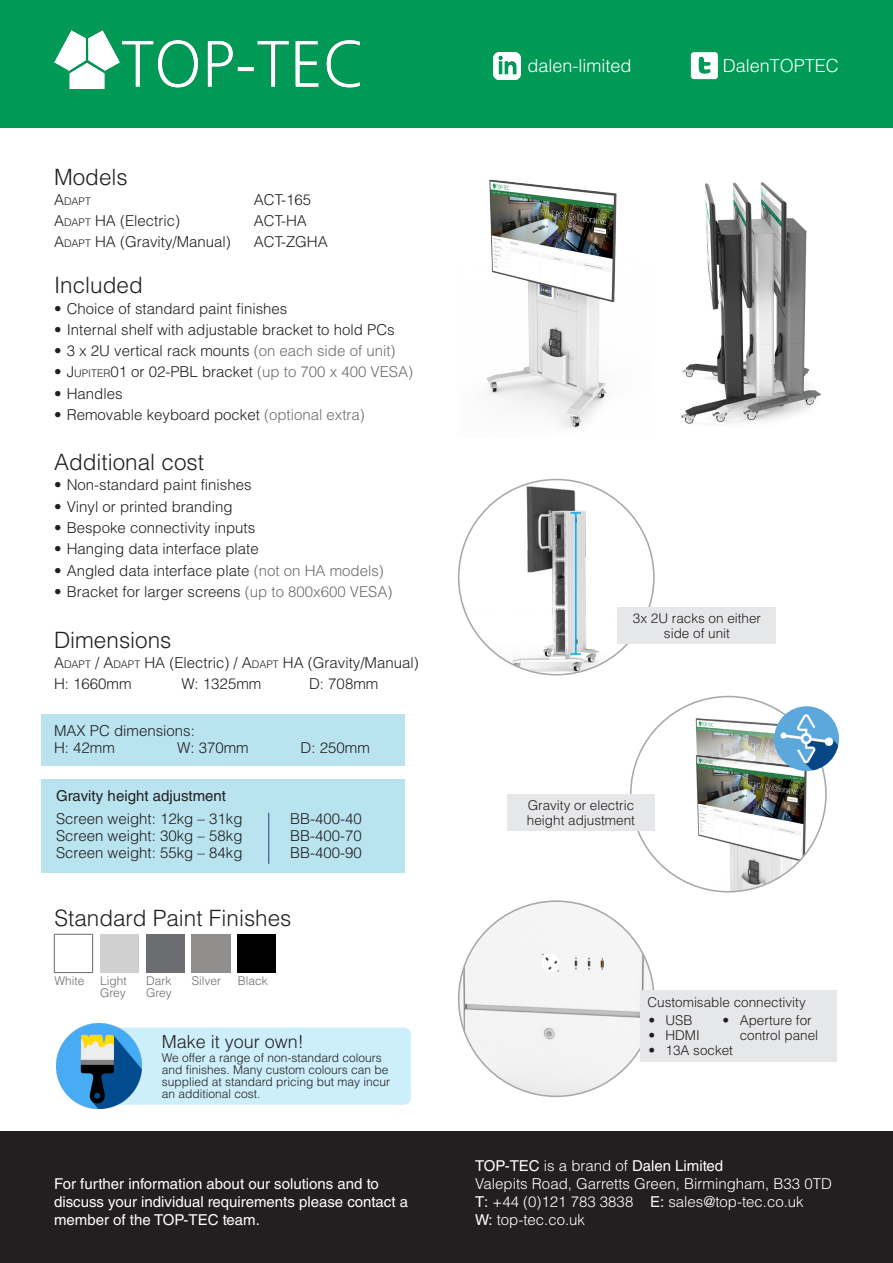
<style>
.page{position:relative;width:893px;height:1263px;background:#fff}
.page>*{position:absolute;margin:0;border:0;box-sizing:border-box;transform-origin:0 0}
.Main_SUBTITLE{font:300 22.5px "Helvetica LT Std";color:#231f20}
.t1{font:300 18px "Helvetica LT Std";color:#fff}
.Body_Style{font:300 18px "Helvetica LT Std";color:#231f20}
.Main_BODY{font:300 15px "Helvetica LT Std";color:#231f20}
.t2{font:15px/18px "Helvetica LT Std";color:#fff}
.t3{font:300 15px "Helvetica LT Std";color:#fff}
.t4{font:300 15px "Helvetica LT Std";color:#6c6d70}
.Main_BODY-2{font:15px "Helvetica LT Std";color:#231f20}
.FRONT_PAGE_BODY_TEXT{font:300 13.5px/15px "Helvetica LT Std";color:#231f20}
.t5{font:300 12px/12px "Helvetica LT Std";color:#231f20}
.t6{font:300 12px/12px "Helvetica LT Std";color:#6c6d70}
.Main_BODY-3{font:300 10.5px "Helvetica LT Std";color:#231f20}
.s1{font-size:15px}
.s2{font-style:inherit}
.s3{font-size:10.5px}
.s4{color:#6c6d70}
.s5{color:#231f20}
.s6{font-size:10.5px;color:#231f20}
.s7{font-weight:300}
.s8{font-weight:400}
</style>
<div class="page">
<div style="left:0;top:0;width:893px;height:128px;background:#009956"></div>
<div style="left:0;top:1131px;width:893px;height:132px;background:#231f20"></div>
<img style="left:54px;top:30px;width:305px;height:59px">
<img style="left:486px;top:179px;width:335px;height:249px">
<div style="left:100px;top:934px;width:38px;height:38px;background:#cfd0cf"></div>
<div style="left:146px;top:934px;width:38px;height:38px;background:#6c6d70"></div>
<div style="left:192px;top:934px;width:38px;height:38px;background:#908f8e"></div>
<div style="left:238px;top:934px;width:38px;height:38px;background:#000001"></div>
<hr style="left:54px;top:934px;width:39px;height:1px;background:#6c6d70">
<hr style="left:54px;top:934px;width:1px;height:38px;background:#6c6d70">
<hr style="left:92px;top:934px;width:1px;height:38px;background:#6c6d70">
<hr style="left:54px;top:972px;width:39px;height:1px;background:#6c6d70">
<div style="left:89px;top:1027px;width:322px;height:78px;background:#cdeffb;border-radius:7px"></div>
<img style="left:56px;top:1024px;width:85px;height:84px">
<img style="left:631px;top:706px;width:195px;height:186px">
<img style="left:774px;top:706px;width:65px;height:65px;border-radius:32px">
<img style="left:459px;top:481px;width:193px;height:192px">
<div style="left:618px;top:607px;width:158px;height:37px;background:#e6e7e9"></div>
<div style="left:507px;top:794px;width:148px;height:36px;background:#e6e7e9"></div>
<img style="left:459px;top:901px;width:195px;height:195px;border-radius:98px">
<div style="left:640px;top:991px;width:197px;height:71px;background:#e6e7e9"></div>
<div style="left:41px;top:714px;width:364px;height:51px;background:#b8e3ef"></div>
<hr style="left:575px;top:513px;width:2px;height:142px;background:#00aeef">
<svg style="left:571px;top:512px;width:10px;height:2px"></svg>
<svg style="left:571px;top:653px;width:10px;height:2px"></svg>
<div style="left:41px;top:780px;width:364px;height:93px;background:#b8e3ef"></div>
<svg style="left:268px;top:813px;width:1px;height:51px"></svg>
<svg style="left:691px;top:52px;width:27px;height:27px"></svg>
<img style="left:493px;top:52px;width:27px;height:27px">
<p class="Main_SUBTITLE" style="left:54px;top:162px;width:75px">Models</p>
<p class="Main_BODY-3" style="left:54px;top:194px;width:38px"><span class="s1">A</span>DAPT</p>
<p class="Main_BODY" style="left:254px;top:190px;width:59px">ACT-165</p>
<p class="Main_BODY" style="left:54px;top:211px;width:128px"><span class="s2">A</span><span class="s3">DAPT</span> <span class="s2">HA (</span>Electric)</p>
<p class="Main_BODY" style="left:254px;top:211px;width:55px">ACT-HA</p>
<p class="Main_BODY" style="left:54px;top:232px;width:178px"><span class="s2">A</span><span class="s3">DAPT</span> <span class="s2">HA (</span>Gravity/Manual)</p>
<p class="Main_BODY" style="left:254px;top:232px;width:75px">ACT-ZGHA</p>
<p class="Main_SUBTITLE" style="left:54px;top:271px;width:90px">Included</p>
<p class="Main_BODY" style="left:54px;top:299px;width:235px">• Choice of standard paint finishes</p>
<p class="Main_BODY" style="left:54px;top:320px;width:342px">• Internal shelf with adjustable bracket to hold PCs</p>
<p class="Main_BODY" style="left:54px;top:341px;width:343px">• 3 x 2U vertical rack mounts <span class="s4">(on each side of unit)</span></p>
<p class="t4" style="left:54px;top:363px;width:361px"><span class="s5">• J</span><span class="s6">UPITER</span><span class="s5">01</span> <span class="s5">or</span> <span class="s5">02-PBL</span> <span class="s5">bracket</span> (up to 700 x 400 VESA)</p>
<p class="Main_BODY" style="left:54px;top:384px;width:70px">• Handles</p>
<p class="Main_BODY" style="left:54px;top:405px;width:312px">• Removable keyboard pocket <span class="s4">(optional extra)</span></p>
<p class="Main_SUBTITLE" style="left:54px;top:448px;width:152px">Additional cost</p>
<p class="Main_BODY" style="left:54px;top:476px;width:199px">• Non-standard paint finishes</p>
<p class="Main_BODY" style="left:54px;top:497px;width:180px">• Vinyl or printed branding</p>
<p class="Main_BODY" style="left:54px;top:518px;width:203px">• Bespoke connectivity inputs</p>
<p class="Main_BODY" style="left:54px;top:540px;width:206px">• Hanging data interface plate</p>
<p class="Main_BODY" style="left:54px;top:561px;width:331px">• Angled data interface plate <span class="s4">(not on HA models)</span></p>
<p class="Main_BODY" style="left:54px;top:582px;width:340px">• Bracket for larger screens <span class="s4">(up to 800x600 VESA)</span></p>
<p class="Main_SUBTITLE" style="left:54px;top:626px;width:119px">Dimensions</p>
<p class="Main_BODY" style="left:54px;top:653px;width:366px">A<span class="s3">DAPT</span> <span class="s2">/ A</span><span class="s3">DAPT</span> <span class="s2">HA</span> (Electric) <span class="s2">/ A</span><span class="s3">DAPT</span> <span class="s2">HA</span> (Gravity/Manual)</p>
<p class="Main_BODY" style="left:54px;top:674px;width:79px">H: 1660mm</p>
<p class="Main_BODY" style="left:182px;top:674px;width:81px">W: 1325mm</p>
<p class="Main_BODY" style="left:309px;top:674px;width:71px">D: 708mm</p>
<p class="Main_BODY" style="left:54px;top:722px;width:142px">MAX PC dimensions:</p>
<p class="Main_BODY" style="left:54px;top:739px;width:62px">H: 42mm</p>
<p class="Main_BODY" style="left:177px;top:739px;width:73px">W: 370mm</p>
<p class="Main_BODY" style="left:301px;top:739px;width:71px">D: 250mm</p>
<p class="Main_BODY-2" style="left:56px;top:787px;width:171px">Gravity height adjustment</p>
<p class="Main_BODY" style="left:56px;top:809px;width:188px">Screen weight: 12kg – 31kg</p>
<p class="Main_BODY" style="left:290px;top:809px;width:73px">BB-400-40</p>
<p class="Main_BODY" style="left:56px;top:826px;width:188px">Screen weight: 30kg – 58kg</p>
<p class="Main_BODY" style="left:290px;top:826px;width:73px">BB-400-70</p>
<p class="Main_BODY" style="left:56px;top:843px;width:188px">Screen weight: 55kg – 84kg</p>
<p class="Main_BODY" style="left:290px;top:843px;width:73px">BB-400-90</p>
<p class="Main_SUBTITLE" style="left:54px;top:904px;width:239px">Standard Paint Finishes</p>
<p class="t6" style="left:54px;top:975px;width:32px">White</p>
<p class="t6" style="left:100px;top:975px;width:28px">Light<br>Grey</p>
<p class="t6" style="left:146px;top:975px;width:27px">Dark<br>Grey</p>
<p class="t6" style="left:192px;top:975px;width:31px">Silver</p>
<p class="t6" style="left:238px;top:975px;width:32px">Black</p>
<p class="Body_Style" style="left:162px;top:1030px;width:144px">Make it your own!</p>
<p class="t5" style="left:162px;top:1051px;width:230px">We offer a range of non-standard colours and finishes. Many custom colours can be supplied at standard pricing but may incur an additional cost.</p>
<p class="t2" style="left:54px;top:1174px;width:356px">For further information about our solutions and to discuss your individual requirements please contact a member of the TOP-TEC team.</p>
<p class="t1" style="left:527px;top:54px;width:106px">dalen-limited</p>
<p class="t1" style="left:723px;top:54px;width:118px">DalenTOPTEC</p>
<p class="FRONT_PAGE_BODY_TEXT" style="left:633px;top:610px;width:130px">3x 2U racks on either</p>
<p class="FRONT_PAGE_BODY_TEXT" style="left:664px;top:625px;width:68px">side of unit</p>
<p class="FRONT_PAGE_BODY_TEXT" style="left:528px;top:797px;width:108px">Gravity or electric</p>
<p class="FRONT_PAGE_BODY_TEXT" style="left:527px;top:812px;width:110px">height adjustment</p>
<p class="FRONT_PAGE_BODY_TEXT" style="left:647px;top:995px;width:160px">Customisable connectivity</p>
<p class="FRONT_PAGE_BODY_TEXT" style="left:648px;top:1013px;width:46px">• USB</p>
<p class="FRONT_PAGE_BODY_TEXT" style="left:648px;top:1028px;width:53px">• HDMI</p>
<p class="FRONT_PAGE_BODY_TEXT" style="left:648px;top:1043px;width:86px">• 13A socket</p>
<p class="FRONT_PAGE_BODY_TEXT" style="left:740px;top:1012px;width:80px;text-indent:-17px">• Aperture for control panel</p>
<p class="t2" style="left:475px;top:1156px;width:249px">TOP-TEC <span class="s7">is a brand of</span> Dalen Limited</p>
<p class="t3" style="left:475px;top:1174px;width:358px">Valepits Road, Garretts Green, Birmingham, B33 0TD</p>
<p class="t3" style="left:475px;top:1192px;width:330px"><span class="s8">T:</span> +44 (0)121 783 3838 <span class="s8">E:</span> sales@top-tec.co.uk</p>
<p class="t3" style="left:475px;top:1210px;width:111px"><span class="s8">W:</span> top-tec.co.uk</p>
</div>
